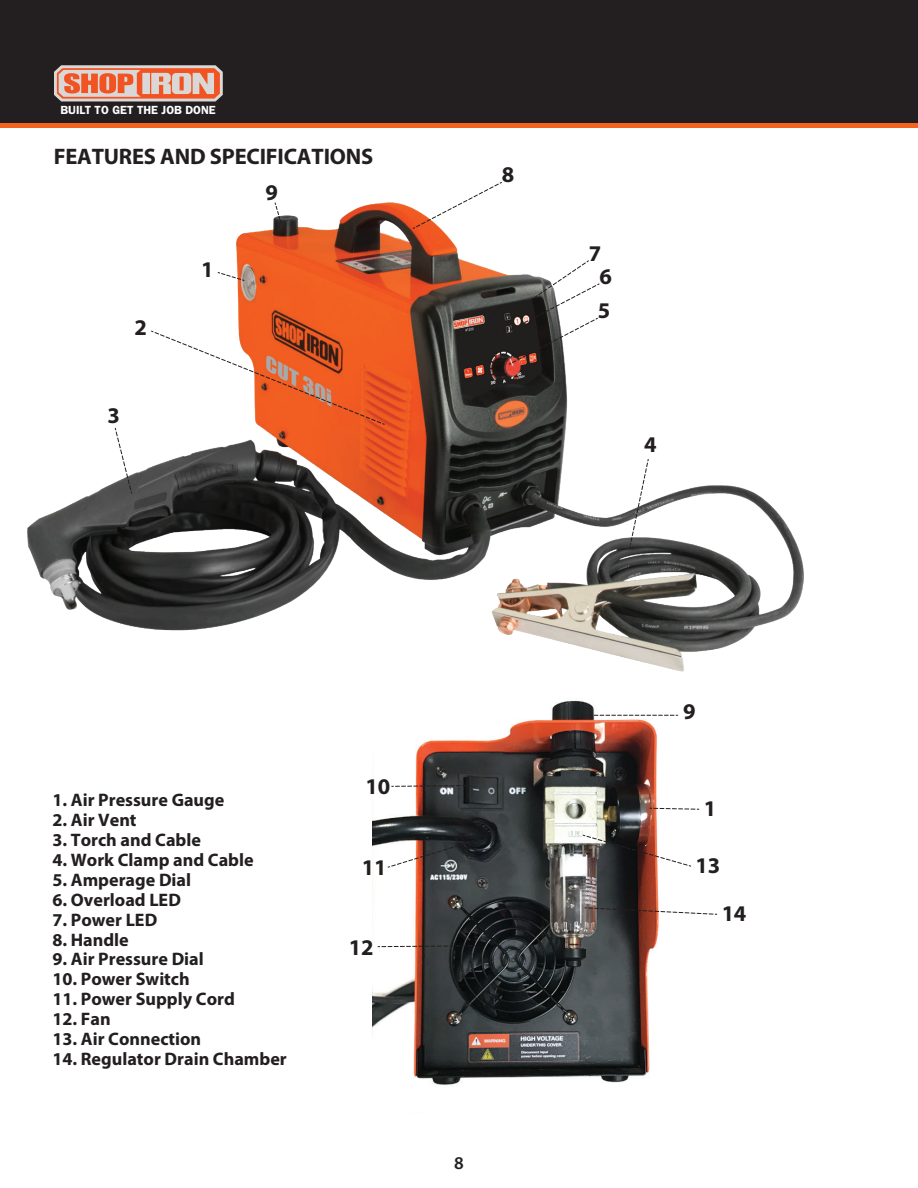
<style>
.page{position:relative;width:918px;height:1188px;background:#fff}
.page>*{position:absolute;margin:0;border:0;box-sizing:border-box;transform-origin:0 0}
.t1{font:700 22.5px "Myriad Pro";letter-spacing:-.01em;color:#231f20}
.t2{font:700 18.15px "Myriad Pro";color:#231f20}
.t3{font:600 18px "Myriad Pro";color:#231f20}
.t4{font:600 11.85px "Franklin Gothic";color:#fff}
</style>
<div class="page">
<div style="left:0;top:0;width:918px;height:128px;background:#231f20"></div>
<div style="left:0;top:123px;width:918px;height:5px;background:#f36421"></div>
<svg style="left:54px;top:65px;width:169px;height:36px;background:#de9a85"></svg>
<img style="left:27px;top:202px;width:777px;height:470px">
<img style="left:373px;top:700px;width:306px;height:385px">
<svg style="left:412px;top:182px;width:91px;height:48px"></svg>
<svg style="left:505px;top:259px;width:96px;height:107px"></svg>
<svg style="left:391px;top:785px;width:79px;height:2px"></svg>
<svg style="left:387px;top:840px;width:88px;height:29px"></svg>
<svg style="left:650px;top:807px;width:49px;height:3px"></svg>
<svg style="left:585px;top:907px;width:132px;height:8px"></svg>
<svg style="left:582px;top:834px;width:109px;height:33px"></svg>
<svg style="left:584px;top:715px;width:94px;height:1px"></svg>
<svg style="left:378px;top:945px;width:98px;height:3px"></svg>
<svg style="left:150px;top:330px;width:236px;height:96px"></svg>
<svg style="left:217px;top:271px;width:29px;height:11px"></svg>
<svg style="left:274px;top:202px;width:8px;height:23px"></svg>
<svg style="left:114px;top:427px;width:19px;height:68px"></svg>
<svg style="left:629px;top:458px;width:20px;height:88px"></svg>
<p class="t4" style="left:60px;top:103px;width:157px">BUILT TO GET THE JOB DONE</p>
<p class="t1" style="left:54px;top:142px;width:321px">FEATURES AND SPECIFICATIONS</p>
<p class="t1" style="left:134px;top:313px;width:14px">2</p>
<p class="t1" style="left:108px;top:401px;width:14px">3</p>
<p class="t1" style="left:201px;top:254px;width:14px">1</p>
<p class="t1" style="left:265px;top:178px;width:14px">9</p>
<p class="t1" style="left:502px;top:160px;width:14px">8</p>
<p class="t1" style="left:589px;top:238px;width:14px">7</p>
<p class="t1" style="left:599px;top:262px;width:14px">6</p>
<p class="t1" style="left:598px;top:296px;width:14px">5</p>
<p class="t1" style="left:644px;top:430px;width:14px">4</p>
<p class="t2" style="left:52px;top:788px;width:173px">1. Air Pressure Gauge</p>
<p class="t2" style="left:52px;top:808px;width:86px">2. Air Vent</p>
<p class="t2" style="left:52px;top:828px;width:150px">3. Torch and Cable</p>
<p class="t2" style="left:52px;top:848px;width:203px">4. Work Clamp and Cable</p>
<p class="t2" style="left:52px;top:868px;width:140px">5. Amperage Dial</p>
<p class="t2" style="left:52px;top:888px;width:130px">6. Overload LED</p>
<p class="t2" style="left:52px;top:908px;width:106px">7. Power LED</p>
<p class="t2" style="left:52px;top:928px;width:78px">8. Handle</p>
<p class="t2" style="left:52px;top:948px;width:153px">9. Air Pressure Dial</p>
<p class="t2" style="left:52px;top:967px;width:139px">10. Power Switch</p>
<p class="t2" style="left:52px;top:987px;width:184px">11. Power Supply Cord</p>
<p class="t2" style="left:52px;top:1007px;width:60px">12. Fan</p>
<p class="t2" style="left:52px;top:1027px;width:150px">13. Air Connection</p>
<p class="t2" style="left:52px;top:1047px;width:236px">14. Regulator Drain Chamber</p>
<p class="t1" style="left:365px;top:772px;width:26px">10</p>
<p class="t1" style="left:362px;top:853px;width:26px">11</p>
<p class="t1" style="left:349px;top:932px;width:26px">12</p>
<p class="t3" style="left:454px;top:1151px;width:11px">8</p>
<p class="t1" style="left:683px;top:697px;width:14px">9</p>
<p class="t1" style="left:704px;top:794px;width:14px">1</p>
<p class="t1" style="left:696px;top:851px;width:26px">13</p>
<p class="t1" style="left:722px;top:899px;width:26px">14</p>
</div>
